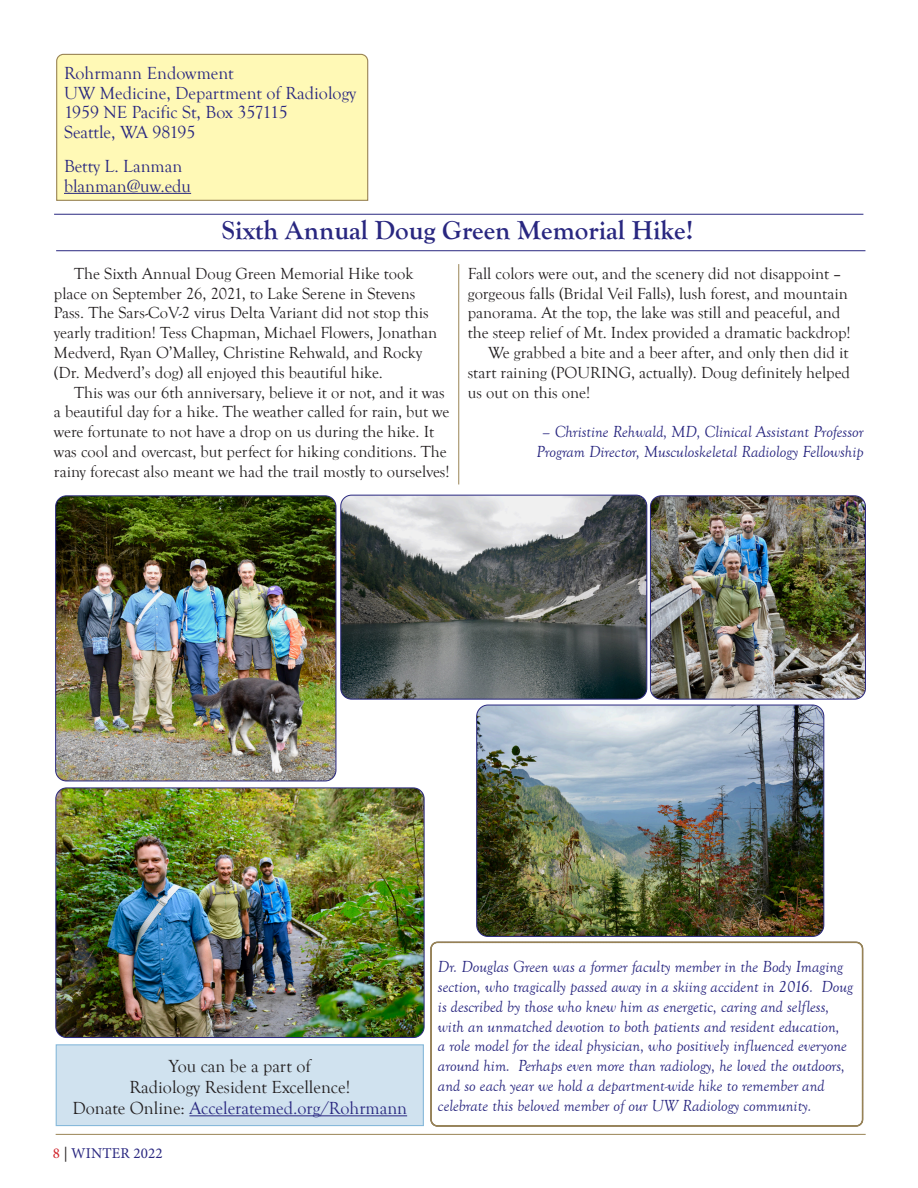
<style>
.page{position:relative;width:918px;height:1188px;background:#fff}
.page>*{position:absolute;margin:0;border:0;box-sizing:border-box;transform-origin:0 0}
.t1{font:700 27px "Goudy Old Style T";color:#292780}
.Body{font:18px "Goudy Old Style T";color:#292780}
.t2{font:18px "Goudy Old Style T";color:#231f20}
.t3{font:16.5px/19.8px "Goudy Old Style T";color:#231f20}
.t4{font:italic 16.5px/19.8px "Goudy Old Style T";color:#292780}
.t5{font:15px "Minion Pro";letter-spacing:.01em;color:#292780}
.s1{color:#231f20}
.s2{color:#d1232a}
</style>
<div class="page">
<svg style="left:55px;top:1044px;width:369px;height:83px"></svg>
<div style="left:56px;top:53px;width:313px;height:148px;background:#fff9b6"></div>
<hr style="left:56px;top:1134px;width:810px;height:1px;background:#998455">
<hr style="left:54px;top:214px;width:809px;height:1px;background:#292780">
<hr style="left:56px;top:250px;width:809px;height:1px;background:#292780">
<svg style="left:431px;top:942px;width:432px;height:185px"></svg>
<img style="left:56px;top:788px;width:368px;height:250px">
<div style="left:56px;top:788px;width:368px;height:250px;border:1px solid #292780;border-radius:11px"></div>
<img style="left:477px;top:705px;width:347px;height:231px">
<div style="left:476px;top:705px;width:348px;height:232px;border:1px solid #292780;border-radius:11px"></div>
<img style="left:56px;top:496px;width:280px;height:285px">
<div style="left:55px;top:496px;width:281px;height:285px;border:1px solid #292780;border-radius:11px"></div>
<img style="left:650px;top:496px;width:215px;height:203px">
<div style="left:650px;top:496px;width:216px;height:203px;border:1px solid #292780;border-radius:11px"></div>
<img style="left:341px;top:495px;width:306px;height:204px">
<div style="left:341px;top:495px;width:306px;height:204px;border:1px solid #292780;border-radius:11px"></div>
<hr style="left:459px;top:264px;width:1px;height:220px;background:#998455">
<p class="Body" style="left:64px;top:64px;width:171px">Rohrmann Endowment</p>
<p class="Body" style="left:64px;top:83px;width:294px">UW Medicine, Department of Radiology</p>
<p class="Body" style="left:64px;top:103px;width:225px">1959 NE Pacific St, Box 357115</p>
<p class="Body" style="left:64px;top:122px;width:133px">Seattle, WA 98195</p>
<p class="Body" style="left:64px;top:157px;width:120px">Betty L. Lanman</p>
<p class="Body" style="left:64px;top:176px;width:129px">blanman@uw.edu</p>
<p class="t1" style="left:222px;top:215px;width:473px">Sixth Annual Doug Green Memorial Hike!</p>
<p class="t3" style="left:54px;top:264px;width:385px;text-indent:20px">The Sixth Annual Doug Green Memorial Hike took place on September 26, 2021, to Lake Serene in Stevens Pass. The Sars-CoV-2 virus Delta Variant did not stop this yearly tradition! Tess Chapman, Michael Flowers, Jonathan Medverd, Ryan O’Malley, Christine Rehwald, and Rocky (Dr. Medverd’s dog) all enjoyed this beautiful hike.</p>
<p class="t3" style="left:54px;top:383px;width:397px;text-indent:20px">This was our 6th anniversary, believe it or not, and it was a beautiful day for a hike. The weather called for rain, but we were fortunate to not have a drop on us during the hike. It was cool and overcast, but perfect for hiking conditions. The rainy forecast also meant we had the trail mostly to ourselves!</p>
<p class="t3" style="left:468px;top:264px;width:384px">Fall colors were out, and the scenery did not disappoint – gorgeous falls (Bridal Veil Falls), lush forest, and mountain panorama. At the top, the lake was still and peaceful, and the steep relief of Mt. Index provided a dramatic backdrop!</p>
<p class="t3" style="left:468px;top:343px;width:384px;text-align:justify;text-indent:20px">We grabbed a bite and a beer after, and only then did it start raining (POURING, actually). Doug definitely helped us out on this one!</p>
<p class="t4" style="left:542px;top:422px;width:323px">– Christine Rehwald, MD, Clinical Assistant Professor</p>
<p class="t4" style="left:537px;top:442px;width:328px">Program Director, Musculoskeletal Radiology Fellowship</p>
<p class="t2" style="left:169px;top:1057px;width:144px">You can be a part of</p>
<p class="t2" style="left:129px;top:1078px;width:222px">Radiology Resident Excellence!</p>
<p class="Body" style="left:72px;top:1099px;width:336px"><span class="s1">Donate Online:</span> Acceleratemed.org/Rohrmann</p>
<p class="t5" style="left:53px;top:1143px;width:111px"><span class="s2">8</span> <span class="s1">|</span> WINTER 2022</p>
<p class="t4" style="left:438px;top:957px;width:417px">Dr. Douglas Green was a former faculty member in the Body Imaging section, who tragically passed away in a skiing accident in 2016. Doug is described by those who knew him as energetic, caring and selfless, with an unmatched devotion to both patients and resident education,<br>a role model for the ideal physician, who positively influenced everyone around him. Perhaps even more than radiology, he loved the outdoors, and so each year we hold a department-wide hike to remember and celebrate this beloved member of our UW Radiology community.</p>
</div>
